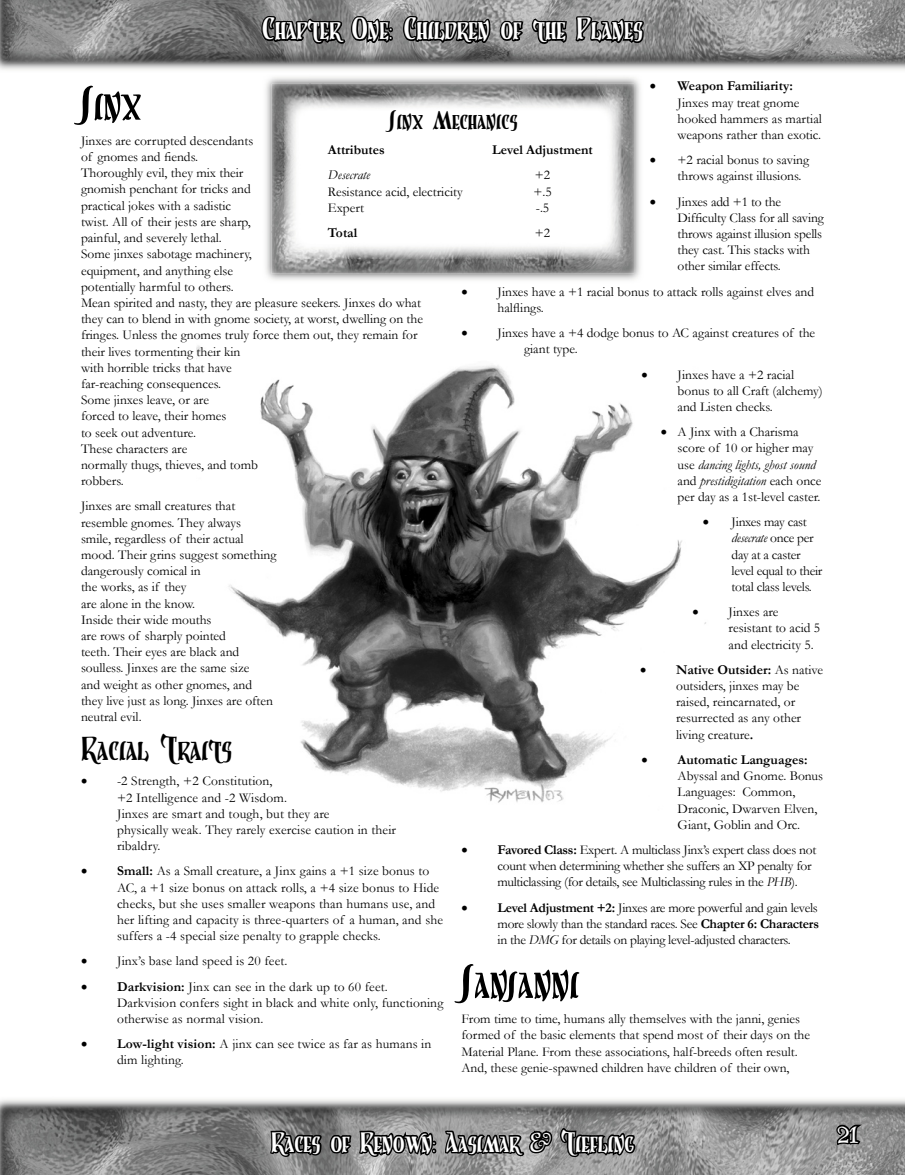
<style>
.page{position:relative;width:905px;height:1175px;background:#fff}
.page>*{position:absolute;margin:0;border:0;box-sizing:border-box;transform-origin:0 0}
.t1{font:54px "Summerisle";color:#000}
.t2{font:39px "Summerisle";color:#000}
.t3{font:36px "Summerisle";color:#fff}
.t4{font:33px "Summerisle";color:#fff}
.t5{font:30px "Summerisle";color:#000}
.t6{font:27px "Summerisle";color:#fff}
.t7{font:13.5px/16.2px "Garamond";color:#000}
.t8{font:13.5px/16.2px "Garamond";letter-spacing:-.02em;color:#000}
.t9{font:700 13.5px "Garamond";color:#000}
.t10{font:italic 13.5px "Garamond";color:#000}
.s1{font-weight:700}
.s2{font-style:italic}
</style>
<div class="page">
<img style="left:0;top:0;width:904px;height:63px">
<img style="left:0;top:1105px;width:904px;height:69px">
<svg style="left:268px;top:1097px;width:369px;height:77px;background:#7b7b7b"></svg>
<svg style="left:260px;top:0;width:135px;height:63px;background:#646464"></svg>
<svg style="left:401px;top:0;width:90px;height:72px;background:#70706f"></svg>
<svg style="left:498px;top:0;width:148px;height:72px;background:#7e7e7e"></svg>
<svg style="left:834px;top:1121px;width:34px;height:53px;background:#7f7f7f"></svg>
<img style="left:266px;top:232px;width:374px;height:48px">
<img style="left:266px;top:77px;width:44px;height:155px">
<img style="left:596px;top:77px;width:45px;height:155px">
<img style="left:271px;top:227px;width:363px;height:47px">
<img style="left:271px;top:84px;width:52px;height:143px">
<img style="left:582px;top:84px;width:52px;height:143px">
<img style="left:323px;top:84px;width:259px;height:12px">
<img style="left:284px;top:96px;width:338px;height:163px">
<img style="left:196px;top:345px;width:510px;height:458px">
<h3 class="t3" style="left:262px;top:13px;width:382px">Chapter One: Children of the Planes</h3>
<p class="t7" style="left:677px;top:78px;width:146px;text-indent:-28px">• <span class="s1">Weapon Familiarity:<br></span>Jinxes may treat gnome hooked hammers as martial weapons rather than exotic.</p>
<p class="t7" style="left:677px;top:151px;width:133px;text-indent:-28px">• +2 racial bonus to saving throws against illusions.</p>
<p class="t7" style="left:677px;top:193px;width:148px;text-indent:-28px">• Jinxes add +1 to the<br>Difficulty Class for all saving throws against illusion spells they cast. This stacks with other similar effects.</p>
<p class="t7" style="left:497px;top:283px;width:318px;text-indent:-36px">• Jinxes have a +1 racial bonus to attack rolls against elves and halflings.</p>
<p class="t7" style="left:524px;top:324px;width:292px;text-indent:-63px">• Jinxes have a +4 dodge bonus to AC against creatures of the giant type.</p>
<p class="t7" style="left:677px;top:366px;width:147px;text-indent:-36px">• Jinxes have a +2 racial bonus to all Craft (alchemy) and Listen checks.</p>
<p class="t7" style="left:677px;top:423px;width:145px;text-indent:-17px">• A Jinx with a Charisma score of 10 or higher may use <span class="s2">dancing lights, ghost sound </span>and <span class="s2">prestidigitation</span> each once per day as a 1st-level caster.</p>
<p class="t8" style="left:731px;top:513px;width:92px;text-indent:-29px">• Jinxes may cast <span class="s2">desecrate</span> once per day at a caster level equal to their total class levels.</p>
<p class="t7" style="left:728px;top:603px;width:93px;text-indent:-36px">• Jinxes are resistant to acid 5 and electricity 5.</p>
<p class="t7" style="left:676px;top:661px;width:148px;text-indent:-36px">• <span class="s1">Native Outsider:</span> As native outsiders, jinxes may be raised, reincarnated, or resurrected as any other living creature<span class="s1">.</span></p>
<p class="t7" style="left:677px;top:751px;width:147px;text-indent:-36px">• <span class="s1">Automatic Languages:<br></span>Abyssal and Gnome. Bonus<br>Languages: Common,<br>Draconic, Dwarven Elven,<br>Giant, Goblin and Orc.</p>
<p class="t8" style="left:497px;top:841px;width:320px;text-indent:-36px">• <span class="s1">Favored Class:</span> Expert. A multiclass Jinx’s expert class does not count when determining whether she suffers an XP penalty for multiclassing (for details, see Multiclassing rules in the <span class="s2">PHB</span>).</p>
<p class="t7" style="left:497px;top:898px;width:323px;text-align:justify;text-indent:-36px">• <span class="s1">Level Adjustment +2:</span> Jinxes are more powerful and gain levels more slowly than the standard races. See <span class="s1">Chapter 6: Characters </span>in the <span class="s2">DMG</span> for details on playing level-adjusted characters.</p>
<h1 class="t1" style="left:461px;top:959px;width:119px">Janjanni</h1>
<p class="t7" style="left:461px;top:1010px;width:350px">From time to time, humans ally themselves with the janni, genies formed of the basic elements that spend most of their days on the Material Plane. From these associations, half-breeds often result.<br>And, these genie-spawned children have children of their own,</p>
<h1 class="t1" style="left:81px;top:81px;width:62px">Jinx</h1>
<p class="t7" style="left:81px;top:132px;width:343px">Jinxes are corrupted descendants<br>of gnomes and fiends.<br>Thoroughly evil, they mix their<br>gnomish penchant for tricks and<br>practical jokes with a sadistic<br>twist. All of their jests are sharp,<br>painful, and severely lethal.<br>Some jinxes sabotage machinery,<br>equipment, and anything else<br>potentially harmful to others.<br>Mean spirited and nasty, they are pleasure seekers. Jinxes do what they can to blend in with gnome society, at worst, dwelling on the fringes. Unless the gnomes truly force them out, they remain for their lives tormenting their kin<br>with horrible tricks that have<br>far-reaching consequences.<br>Some jinxes leave, or are<br>forced to leave, their homes<br>to seek out adventure.<br>These characters are<br>normally thugs, thieves, and tomb<br>robbers.</p>
<p class="t7" style="left:81px;top:498px;width:197px">Jinxes are small creatures that resemble gnomes. They always<br>smile, regardless of their actual mood. Their grins suggest something dangerously comical in<br>the works, as if they<br>are alone in the know.<br>Inside their wide mouths<br>are rows of sharply pointed<br>teeth. Their eyes are black and soulless. Jinxes are the same size<br>and weight as other gnomes, and they live just as long. Jinxes are often neutral evil.</p>
<h2 class="t2" style="left:81px;top:732px;width:152px">Racial Traits</h2>
<p class="t7" style="left:117px;top:772px;width:280px;text-indent:-36px">• -2 Strength, +2 Constitution,<br>+2 Intelligence and -2 Wisdom.<br>Jinxes are smart and tough, but they are<br>physically weak. They rarely exercise caution in their ribaldry.</p>
<p class="t7" style="left:117px;top:862px;width:327px;text-indent:-36px">• <span class="s1">Small:</span> As a Small creature, a Jinx gains a +1 size bonus to AC, a +1 size bonus on attack rolls, a +4 size bonus to Hide checks, but she uses smaller weapons than humans use, and her lifting and capacity is three-quarters of a human, and she suffers a -4 special size penalty to grapple checks.</p>
<p class="t7" style="left:81px;top:952px;width:208px">• Jinx’s base land speed is 20 feet.</p>
<p class="t7" style="left:117px;top:978px;width:328px;text-indent:-36px">• <span class="s1">Darkvision:</span> Jinx can see in the dark up to 60 feet.<br>Darkvision confers sight in black and white only, functioning otherwise as normal vision.</p>
<p class="t7" style="left:117px;top:1035px;width:316px;text-indent:-36px">• <span class="s1">Low-light vision:</span> A jinx can see twice as far as humans in dim lighting.</p>
<h3 class="t5" style="left:389px;top:107px;width:129px">Jinx Mechanics</h3>
<p class="t9" style="left:328px;top:141px;width:58px">Attributes</p>
<p class="t9" style="left:492px;top:141px;width:102px">Level Adjustment</p>
<p class="t10" style="left:328px;top:166px;width:44px">Desecrate</p>
<p class="t7" style="left:535px;top:167px;width:17px">+2</p>
<p class="t7" style="left:328px;top:183px;width:136px">Resistance acid, electricity</p>
<p class="t7" style="left:533px;top:183px;width:20px">+.5</p>
<p class="t7" style="left:328px;top:199px;width:38px">Expert</p>
<p class="t7" style="left:536px;top:199px;width:15px">-.5</p>
<p class="t9" style="left:328px;top:223px;width:31px">Total</p>
<p class="t7" style="left:535px;top:224px;width:17px">+2</p>
<h3 class="t4" style="left:271px;top:1128px;width:364px">Races of Renown: Aasimar &amp; Tiefling</h3>
<h3 class="t6" style="left:837px;top:1123px;width:23px">21</h3>
</div>
